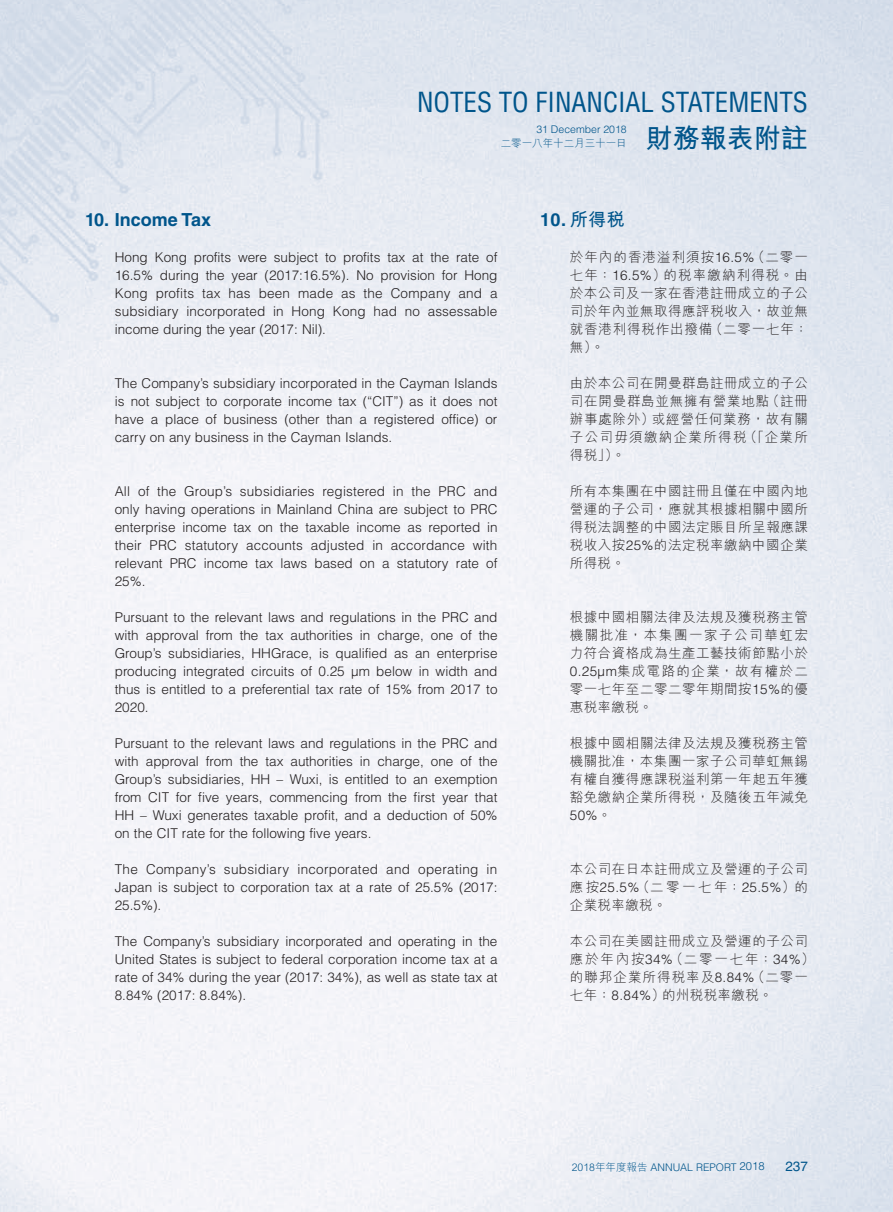
<style>
.page{position:relative;width:893px;height:1212px;background:#fff}
.page>*{position:absolute;margin:0;border:0;box-sizing:border-box;transform-origin:0 0}
.t1{font:condensed 27px "Helvetica LT Std";color:#00558b}
.t2{font:700 27px "M Hei HK";color:#00558b}
.t3{font:700 18px "Helvetica LT Std";color:#00558b}
.t4{font:300 13.5px/18px "Helvetica LT Std";color:#231f20;text-align:justify}
.t5{font:300 13.5px/18px "M Hei HK";letter-spacing:.04em;color:#231f20;text-align:justify}
.t6{font:13.5px "Helvetica LT Std";color:#00558b}
.t7{font:300 10.5px "Helvetica LT Std";color:#00558b}
.t8{font:300 10.5px "M Hei HK";color:#00558b}
.s1{font-family:"M Hei HK"}
.s2{font-family:"Helvetica LT Std"}
.s3{font-size:11.25px}
</style>
<div class="page">
<h1 class="t1" style="left:417px;top:85px;width:16px">NOTES</h1>
<h1 class="t1" style="left:499px;top:85px;width:266px">TO FINANCIAL STATEMENTS</h1>
<p class="t7" style="left:536px;top:122px;width:92px">31 December 2018</p>
<p class="t8" style="left:501px;top:136px;width:127px">二零一八年十二月三十一日</p>
<h1 class="t2" style="left:646px;top:119px;width:163px">財務報表附註</h1>
<h2 class="t3" style="left:85px;top:208px;width:128px">10. Income Tax</h2>
<p class="t4" style="left:115px;top:248px;width:384px">Hong Kong profits were subject to profits tax at the rate of 16.5% during the year (2017:16.5%). No provision for Hong Kong profits tax has been made as the Company and a subsidiary incorporated in Hong Kong had no assessable income during the year (2017: Nil).</p>
<p class="t4" style="left:115px;top:374px;width:384px">The Company’s subsidiary incorporated in the Cayman Islands is not subject to corporate income tax (“CIT”) as it does not have a place of business (other than a registered office) or carry on any business in the Cayman Islands.</p>
<p class="t4" style="left:115px;top:482px;width:384px">All of the Group’s subsidiaries registered in the PRC and only having operations in Mainland China are subject to PRC enterprise income tax on the taxable income as reported in their PRC statutory accounts adjusted in accordance with relevant PRC income tax laws based on a statutory rate of 25%.</p>
<p class="t4" style="left:115px;top:608px;width:384px">Pursuant to the relevant laws and regulations in the PRC and with approval from the tax authorities in charge, one of the Group’s subsidiaries, HHGrace, is qualified as an enterprise producing integrated circuits of 0.25 μm below in width and thus is entitled to a preferential tax rate of 15% from 2017 to 2020.</p>
<p class="t4" style="left:115px;top:734px;width:384px">Pursuant to the relevant laws and regulations in the PRC and with approval from the tax authorities in charge, one of the Group’s subsidiaries, HH – Wuxi, is entitled to an exemption from CIT for five years, commencing from the first year that HH – Wuxi generates taxable profit, and a deduction of 50% on the CIT rate for the following five years.</p>
<p class="t4" style="left:115px;top:860px;width:384px">The Company’s subsidiary incorporated and operating in Japan is subject to corporation tax at a rate of 25.5% (2017:<br>25.5%).</p>
<p class="t4" style="left:115px;top:932px;width:384px">The Company’s subsidiary incorporated and operating in the United States is subject to federal corporation income tax at a rate of 34% during the year (2017: 34%), as well as state tax at 8.84% (2017: 8.84%).</p>
<h2 class="t3" style="left:540px;top:208px;width:86px">10. <span class="s1">所得稅</span></h2>
<p class="t5" style="left:570px;top:247px;width:240px">於年內的香港溢利須按<span class="s2">16.5%</span>（二零一七年：<span class="s2">16.5%</span>）的稅率繳納利得稅。由於本公司及一家在香港註冊成立的子公司於年內並無取得應評稅收入，故並無就香港利得稅作出撥備（二零一七年：無）。</p>
<p class="t5" style="left:570px;top:373px;width:240px">由於本公司在開曼群島註冊成立的子公司在開曼群島並無擁有營業地點（註冊辦事處除外）或經營任何業務，故有關子公司毋須繳納企業所得稅（「企業所得稅」）。</p>
<p class="t5" style="left:570px;top:481px;width:240px">所有本集團在中國註冊且僅在中國內地營運的子公司，應就其根據相關中國所得稅法調整的中國法定賬目所呈報應課稅收入按<span class="s2">25%</span>的法定稅率繳納中國企業所得稅。</p>
<p class="t5" style="left:570px;top:607px;width:240px">根據中國相關法律及法規及獲稅務主管機關批准，本集團一家子公司華虹宏力符合資格成為生產工藝技術節點小於<span class="s2">0.25μm</span>集成電路的企業，故有權於二零一七年至二零二零年期間按<span class="s2">15%</span>的優惠稅率繳稅。</p>
<p class="t5" style="left:570px;top:733px;width:240px">根據中國相關法律及法規及獲稅務主管機關批准，本集團一家子公司華虹無錫有權自獲得應課稅溢利第一年起五年獲豁免繳納企業所得稅，及隨後五年減免</p>
<p class="t4" style="left:570px;top:806px;width:43px">50%<span class="s1">。</span></p>
<p class="t5" style="left:570px;top:859px;width:240px">本公司在日本註冊成立及營運的子公司應按<span class="s2">25.5%</span>（二零一七年：<span class="s2">25.5%</span>）的企業稅率繳稅。</p>
<p class="t5" style="left:570px;top:931px;width:246px;text-align:left">本公司在美國註冊成立及營運的子公司應於年內按<span class="s2">34%</span>（二零一七年：<span class="s2">34%</span>）的聯邦企業所得稅率及<span class="s2">8.84%</span>（二零一七年：<span class="s2">8.84%</span>）的州稅稅率繳稅。</p>
<p class="t7" style="left:572px;top:1160px;width:194px"><span class="s1">2018年年度報告</span> Annual Report <span class="s3">2018</span></p>
<p class="t6" style="left:785px;top:1159px;width:24px">237</p>
</div>
